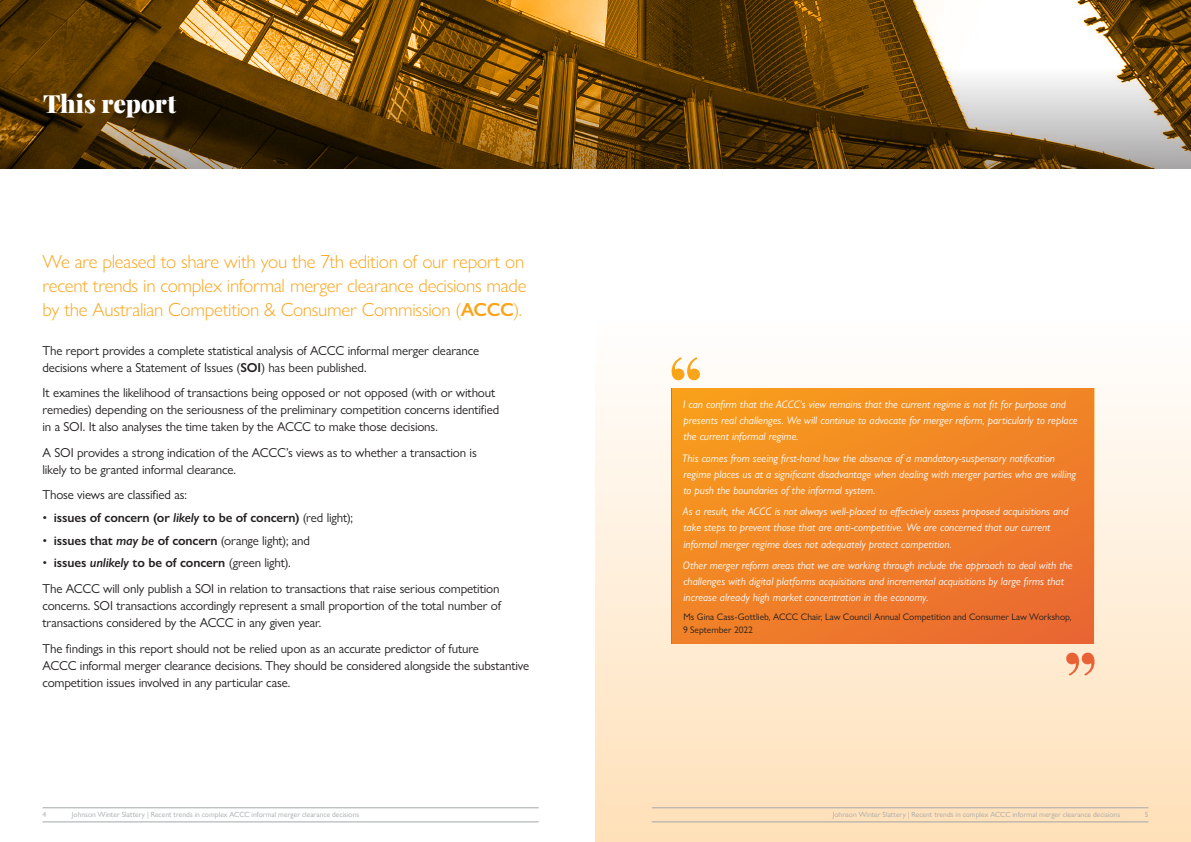
<style>
.page{position:relative;width:1191px;height:842px;background:#fff}
.page>*{position:absolute;margin:0;border:0;box-sizing:border-box;transform-origin:0 0}
.t1{font:900 25px "Playfair Display";color:#fff}
.t2{font:300 19px/24px "Gill Sans Nova";letter-spacing:-.015em;color:#faa41a;text-align:justify}
.t3{font:13px/17px "Gill Sans Nova";letter-spacing:-.01em;color:#231f20}
.t4{font:600 13px "Gill Sans Nova";letter-spacing:-.01em;color:#231f20}
.t5{font:italic 11px/16px "Gill Sans Nova";color:#fff}
.t6{font:9.5px/13px "Gill Sans Nova";color:#231f20}
.t7{font:7.5px "Gill Sans Nova";letter-spacing:.005em;color:#a3a7a9}
.s1{font-weight:600}
.s2{font-weight:400}
.s3{font-style:italic}
.s4{font-weight:600;font-style:italic}
</style>
<div class="page">
<hr style="left:43px;top:822px;width:496px;height:1px;background:#a3a7a9">
<hr style="left:43px;top:807px;width:496px;height:1px;background:#a3a7a9">
<div style="left:595px;top:173px;width:596px;height:669px;background:linear-gradient(to bottom,#fff,#fee1bb)"></div>
<svg style="left:0;top:0;width:1191px;height:168px;background:#7a5a27"></svg>
<div style="left:671px;top:389px;width:423px;height:255px;background:linear-gradient(to bottom,#f59320,#ec722e)"></div>
<svg style="left:1066px;top:653px;width:28px;height:23px"></svg>
<svg style="left:671px;top:357px;width:29px;height:23px"></svg>
<hr style="left:652px;top:822px;width:496px;height:1px;background:#a3a7a9">
<hr style="left:652px;top:807px;width:496px;height:1px;background:#a3a7a9">
<h1 class="t1" style="left:43px;top:88px;width:135px">This report</h1>
<h2 class="t2" style="left:43px;top:249px;width:485px">We are pleased to share with you the 7th edition of our report on recent trends in complex informal merger clearance decisions made by the Australian Competition &amp; Consumer Commission (<span class="s1">ACCC</span>).</h2>
<p class="t3" style="left:43px;top:342px;width:438px">The report provides a complete statistical analysis of ACCC informal merger clearance decisions where a Statement of Issues (<span class="s1">SOI</span>) has been published.</p>
<p class="t3" style="left:43px;top:384px;width:458px">It examines the likelihood of transactions being opposed or not opposed (with or without remedies) depending on the seriousness of the preliminary competition concerns identified in a SOI. It also analyses the time taken by the ACCC to make those decisions.</p>
<p class="t3" style="left:43px;top:444px;width:436px">A SOI provides a strong indication of the ACCC’s views as to whether a transaction is likely to be granted informal clearance.</p>
<p class="t3" style="left:43px;top:486px;width:146px">Those views are classified as:</p>
<p class="t4" style="left:43px;top:510px;width:312px"><span class="s2">•</span> issues of concern (or <span class="s3">likely</span> to be of concern) <span class="s2">(red light);</span></p>
<p class="t4" style="left:43px;top:532px;width:269px"><span class="s2">•</span> issues that <span class="s3">may be</span> of concern <span class="s2">(orange light); and</span></p>
<p class="t3" style="left:43px;top:550px;width:458px;line-height:25.5px">• <span class="s1">issues</span> <span class="s4">unlikely</span> <span class="s1">to be of concern</span> (green light).<br>The ACCC will only publish a SOI in relation to transactions that raise serious competition</p>
<p class="t3" style="left:43px;top:597px;width:460px">concerns. SOI transactions accordingly represent a small proportion of the total number of transactions considered by the ACCC in any given year.</p>
<p class="t3" style="left:43px;top:639px;width:488px">The findings in this report should not be relied upon as an accurate predictor of future<br>ACCC informal merger clearance decisions. They should be considered alongside the substantive competition issues involved in any particular case.</p>
<p class="t5" style="left:683px;top:396px;width:396px">I can confirm that the ACCC’s view remains that the current regime is not fit for purpose and presents real challenges. We will continue to advocate for merger reform, particularly to replace the current informal regime.</p>
<p class="t5" style="left:682px;top:450px;width:395px">This comes from seeing first-hand how the absence of a mandatory-suspensory notification regime places us at a significant disadvantage when dealing with merger parties who are willing to push the boundaries of the informal system.</p>
<p class="t5" style="left:683px;top:503px;width:387px">As a result, the ACCC is not always well-placed to effectively assess proposed acquisitions and take steps to prevent those that are anti-competitive. We are concerned that our current informal merger regime does not adequately protect competition.</p>
<p class="t5" style="left:683px;top:557px;width:391px">Other merger reform areas that we are working through include the approach to deal with the challenges with digital platforms acquisitions and incremental acquisitions by large firms that increase already high market concentration in the economy.</p>
<p class="t6" style="left:683px;top:610px;width:390px">Ms Gina Cass-Gottlieb, ACCC Chair, Law Council Annual Competition and Consumer Law Workshop,<br>9 September 2022</p>
<p class="t7" style="left:43px;top:810px;width:5px">4</p>
<p class="t7" style="left:72px;top:810px;width:289px">Johnson Winter Slattery | Recent trends in complex ACCC informal merger clearance decisions</p>
<p class="t7" style="left:832px;top:810px;width:289px">Johnson Winter Slattery | Recent trends in complex ACCC informal merger clearance decisions</p>
<p class="t7" style="left:1144px;top:810px;width:5px">5</p>
</div>
